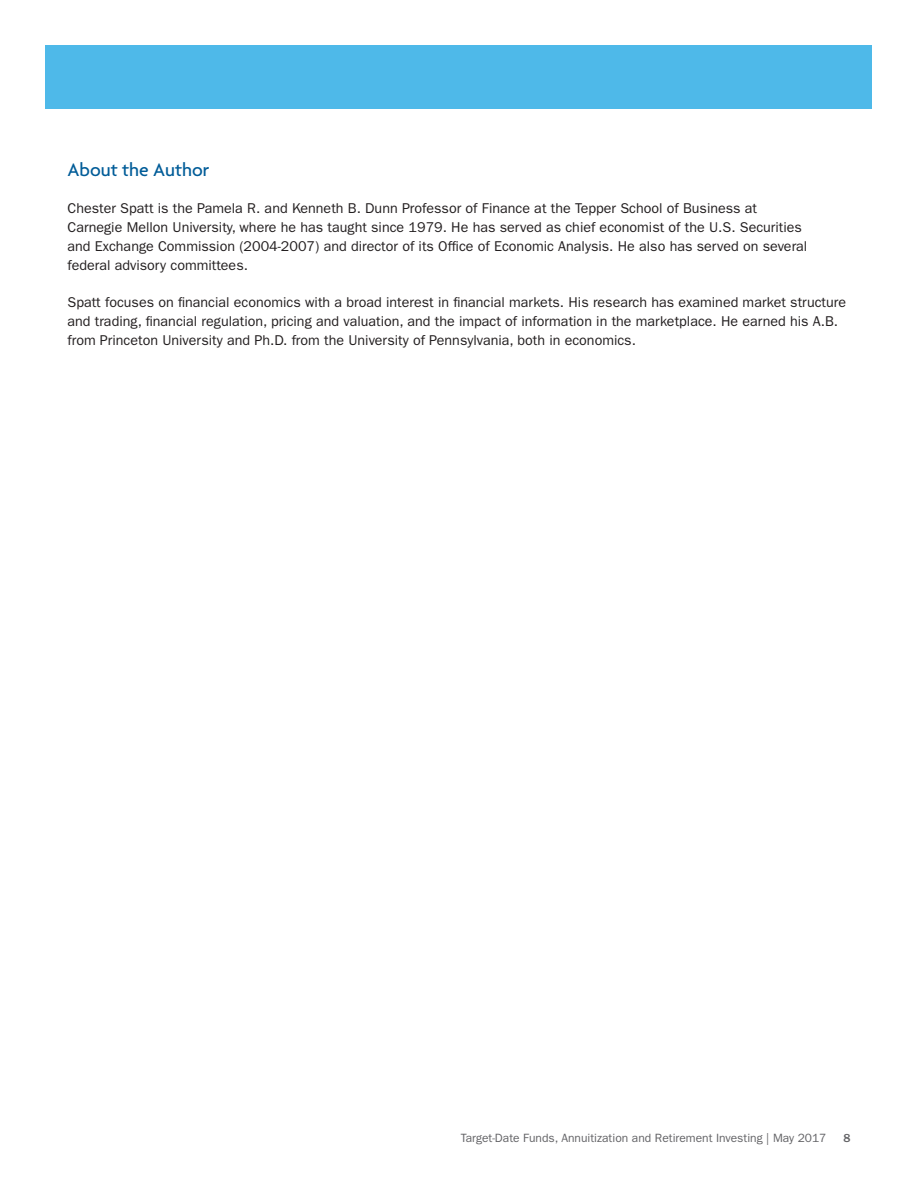
<style>
.page{position:relative;width:918px;height:1188px;background:#fff}
.page>*{position:absolute;margin:0;border:0;box-sizing:border-box;transform-origin:0 0}
._2A_Subtitle__A_13_1{font:500 19.5px "Agenda";color:#005c98}
._5A_Body_Text__FG_9{font:14.25px/18.8px "ITC Franklin Gothic Std";color:#231f20}
.t1{font:12px "ITC Franklin Gothic Std";color:#636366}
.t2{font:500 12px "ITC Franklin Gothic Std";color:#636366}
</style>
<div class="page">
<div style="left:46px;top:46px;width:826px;height:63px;background:#4eb9e9"></div>
<p class="_2A_Subtitle__A_13_1" style="left:68px;top:159px;width:143px">About the Author</p>
<p class="_5A_Body_Text__FG_9" style="left:68px;top:199px;width:741px">Chester Spatt is the Pamela R. and Kenneth B. Dunn Professor of Finance at the Tepper School of Business at Carnegie Mellon University, where he has taught since 1979. He has served as chief economist of the U.S. Securities and Exchange Commission (2004-2007) and director of its Office of Economic Analysis. He also has served on several federal advisory committees.</p>
<p class="_5A_Body_Text__FG_9" style="left:68px;top:293px;width:780px">Spatt focuses on financial economics with a broad interest in financial markets. His research has examined market structure and trading, financial regulation, pricing and valuation, and the impact of information in the marketplace. He earned his A.B. from Princeton University and Ph.D. from the University of Pennsylvania, both in economics.</p>
<p class="t1" style="left:461px;top:1131px;width:367px">Target-Date Funds, Annuitization and Retirement Investing | May 2017</p>
<p class="t2" style="left:843px;top:1131px;width:9px">8</p>
</div>
